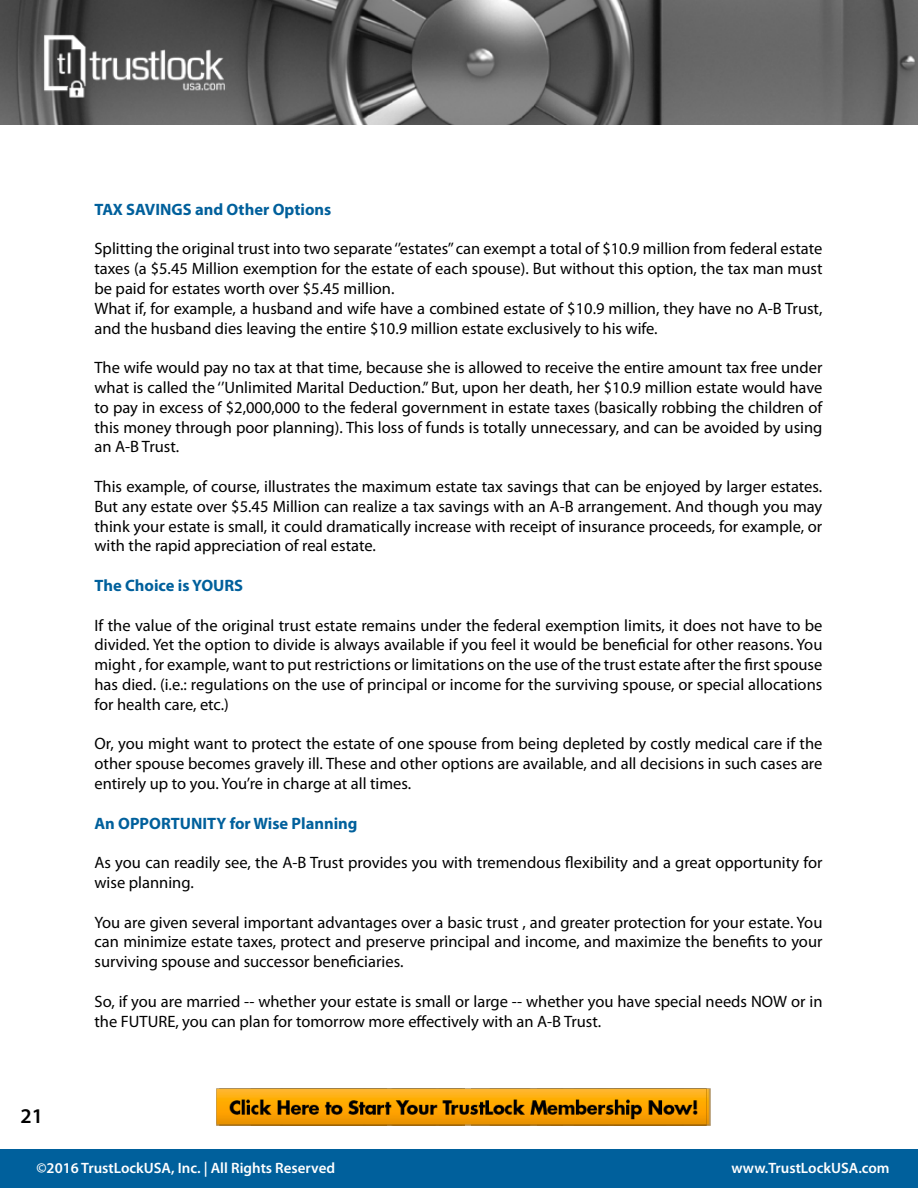
<style>
.page{position:relative;width:918px;height:1188px;background:#fff}
.page>*{position:absolute;margin:0;border:0;box-sizing:border-box;transform-origin:0 0}
.t1{font:600 21px "Myriad Pro";color:#000}
.t2{font:16.5px/19.8px "Myriad Pro";color:#000;text-align:justify}
.t3{font:700 16.5px "Myriad Pro";color:#00609c}
.t4{font:600 15px "Myriad Pro";color:#fff}
</style>
<div class="page">
<div style="left:0;top:1150px;width:918px;height:38px;background:#00609c"></div>
<img style="left:0;top:0;width:918px;height:124px">
<img style="left:44px;top:33px;width:182px;height:67px">
<img style="left:216px;top:1088px;width:495px;height:38px">
<p class="t1" style="left:21px;top:1102px;width:24px">21</p>
<p class="t3" style="left:94px;top:199px;width:238px">TAX SAVINGS and Other Options</p>
<p class="t2" style="left:94px;top:239px;width:729px;text-align:left">Splitting the original trust into two separate ‘’estates’’ can exempt a total of $10.9 million from federal estate taxes (a $5.45 Million exemption for the estate of each spouse). But without this option, the tax man must be paid for estates worth over $5.45 million.<br>What if, for example, a husband and wife have a combined estate of $10.9 million, they have no A-B Trust, and the husband dies leaving the entire $10.9 million estate exclusively to his wife.</p>
<p class="t2" style="left:94px;top:358px;width:729px">The wife would pay no tax at that time, because she is allowed to receive the entire amount tax free under what is called the ‘’Unlimited Marital Deduction.” But, upon her death, her $10.9 million estate would have to pay in excess of $2,000,000 to the federal government in estate taxes (basically robbing the children of this money through poor planning). This loss of funds is totally unnecessary, and can be avoided by using an A-B Trust.</p>
<p class="t2" style="left:94px;top:476px;width:729px">This example, of course, illustrates the maximum estate tax savings that can be enjoyed by larger estates.<br>But any estate over $5.45 Million can realize a tax savings with an A-B arrangement. And though you may think your estate is small, it could dramatically increase with receipt of insurance proceeds, for example, or with the rapid appreciation of real estate.</p>
<p class="t3" style="left:94px;top:575px;width:150px">The Choice is YOURS</p>
<p class="t2" style="left:94px;top:615px;width:730px">If the value of the original trust estate remains under the federal exemption limits, it does not have to be divided. Yet the option to divide is always available if you feel it would be beneficial for other reasons. You might , for example, want to put restrictions or limitations on the use of the trust estate after the first spouse has died. (i.e.: regulations on the use of principal or income for the surviving spouse, or special allocations for health care, etc.)</p>
<p class="t2" style="left:94px;top:734px;width:729px">Or, you might want to protect the estate of one spouse from being depleted by costly medical care if the other spouse becomes gravely ill. These and other options are available, and all decisions in such cases are entirely up to you. You’re in charge at all times.</p>
<p class="t3" style="left:94px;top:812px;width:265px">An OPPORTUNITY for Wise Planning</p>
<p class="t2" style="left:94px;top:853px;width:729px">As you can readily see, the A-B Trust provides you with tremendous flexibility and a great opportunity for wise planning.</p>
<p class="t2" style="left:94px;top:912px;width:729px">You are given several important advantages over a basic trust , and greater protection for your estate. You can minimize estate taxes, protect and preserve principal and income, and maximize the benefits to your surviving spouse and successor beneficiaries.</p>
<p class="t2" style="left:94px;top:991px;width:730px">So, if you are married -- whether your estate is small or large -- whether you have special needs NOW or in the FUTURE, you can plan for tomorrow more effectively with an A-B Trust.</p>
<p class="t4" style="left:36px;top:1158px;width:300px">©2016 TrustLockUSA, Inc. | All Rights Reserved</p>
<p class="t4" style="left:731px;top:1158px;width:160px">www.TrustLockUSA.com</p>
</div>
